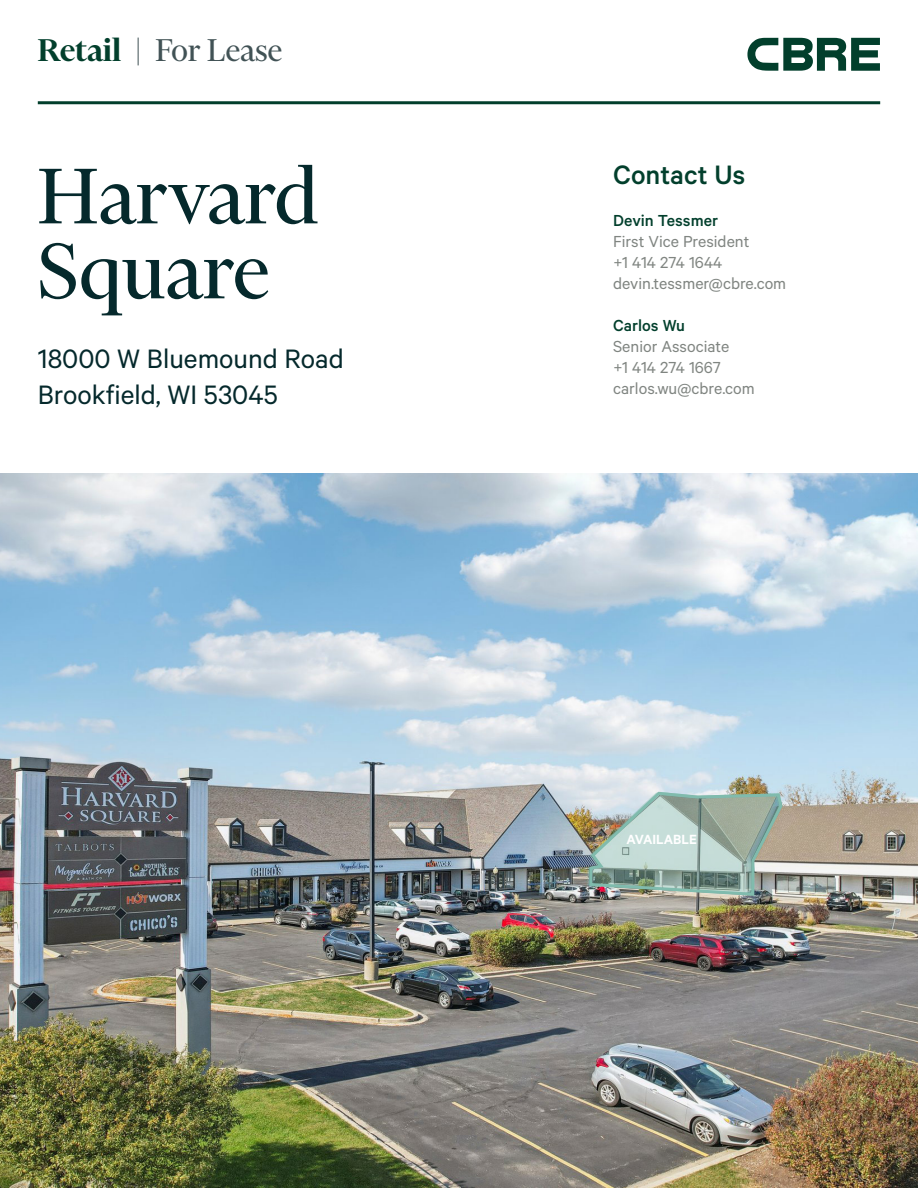
<style>
.page{position:relative;width:918px;height:1188px;background:#fff}
.page>*{position:absolute;margin:0;border:0;box-sizing:border-box;transform-origin:0 0}
.Heading_Large{font:90px/75px "Financier Display";color:#05292c}
.t1{font:36px "Financier Display";color:#415255}
.Subheading_Large{font:30px/36px "Calibre";color:#05292c}
.Contact_Us{font:500 30px "Calibre";color:#023f2c}
.Contact_Info{font:18px "Calibre";color:#808581}
.Broker_Name{font:500 18px "Calibre";color:#023f2c}
.t2{font:600 15px "Calibre";color:#fff}
.s1{font-weight:600;color:#023f2c}
</style>
<div class="page">
<svg style="left:747px;top:38px;width:133px;height:33px"></svg>
<hr style="left:38px;top:101px;width:842px;height:3px;background:#023f2c">
<img style="left:0;top:473px;width:918px;height:715px">
<img style="left:586px;top:790px;width:198px;height:107px">
<p class="t1" style="left:38px;top:32px;width:246px"><span class="s1">Retail</span> | For Lease</p>
<p class="Heading_Large" style="left:38px;top:158px;width:282px">Harvard<br>Square</p>
<p class="Subheading_Large" style="left:38px;top:340px;width:308px">18000 W Bluemound Road<br>Brookfield, WI 53045</p>
<p class="Contact_Us" style="left:613px;top:158px;width:134px">Contact Us</p>
<p class="Broker_Name" style="left:613px;top:210px;width:107px">Devin Tessmer</p>
<p class="Contact_Info" style="left:613px;top:231px;width:138px">First Vice President</p>
<p class="Contact_Info" style="left:613px;top:252px;width:111px">+1 414 274 1644</p>
<p class="Contact_Info" style="left:613px;top:273px;width:175px">devin.tessmer@cbre.com</p>
<p class="Broker_Name" style="left:613px;top:315px;width:74px">Carlos Wu</p>
<p class="Contact_Info" style="left:613px;top:336px;width:118px">Senior Associate</p>
<p class="Contact_Info" style="left:613px;top:357px;width:109px">+1 414 274 1667</p>
<p class="Contact_Info" style="left:613px;top:378px;width:143px">carlos.wu@cbre.com</p>
<p class="t2" style="left:626px;top:830px;width:72px">AVAILABLE</p>
</div>
